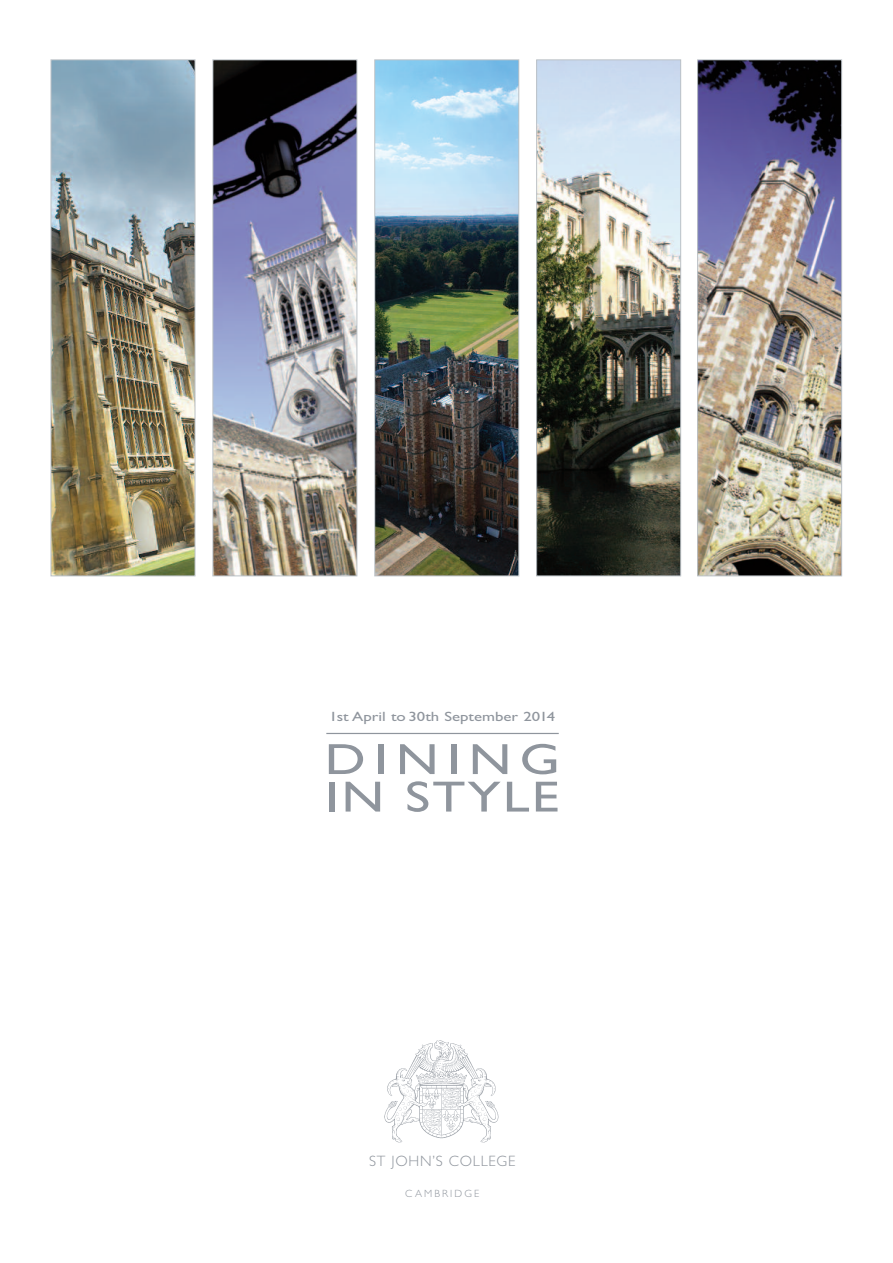
<style>
.page{position:relative;width:893px;height:1263px;background:#fff}
.page>*{position:absolute;margin:0;border:0;box-sizing:border-box;transform-origin:0 0}
.t1{font:43.8px/37.5px "Gill Sans";letter-spacing:.095em;color:#8f959d;scale:1.25 1}
.t2{font:300 15px "Gill Sans";letter-spacing:.05em;color:#8f959d}
.t3{font:13.5px "Gill Sans";color:#8f959d;scale:1.25 1}
.t4{font:300 10.5px "Gill Sans";letter-spacing:.2em;color:#8f959d}
</style>
<div class="page">
<img style="left:53px;top:62px;width:140px;height:512px">
<div style="left:51px;top:60px;width:144px;height:516px;border:1px solid #bcc2c7"></div>
<img style="left:215px;top:62px;width:140px;height:512px">
<div style="left:213px;top:60px;width:144px;height:516px;border:1px solid #bcc2c7"></div>
<img style="left:376px;top:62px;width:141px;height:512px">
<div style="left:374px;top:60px;width:145px;height:516px;border:1px solid #bcc2c7"></div>
<img style="left:538px;top:62px;width:141px;height:512px">
<div style="left:536px;top:60px;width:145px;height:516px;border:1px solid #bcc2c7"></div>
<img style="left:699px;top:62px;width:141px;height:512px">
<div style="left:697px;top:60px;width:145px;height:516px;border:1px solid #bcc2c7"></div>
<img style="left:384px;top:1040px;width:115px;height:103px">
<hr style="left:326px;top:733px;width:233px;height:1px;background:#8f959d">
<p class="t3" style="left:329px;top:708px;width:182px">1st April to 30th September 2014</p>
<h1 class="t1" style="left:325px;top:740px;width:190px">DINING<br>IN STYLE</h1>
<p class="t2" style="left:369px;top:1152px;width:148px">ST JOHN’S COLLEGE</p>
<p class="t4" style="left:405px;top:1187px;width:75px">CAMBRIDGE</p>
</div>
